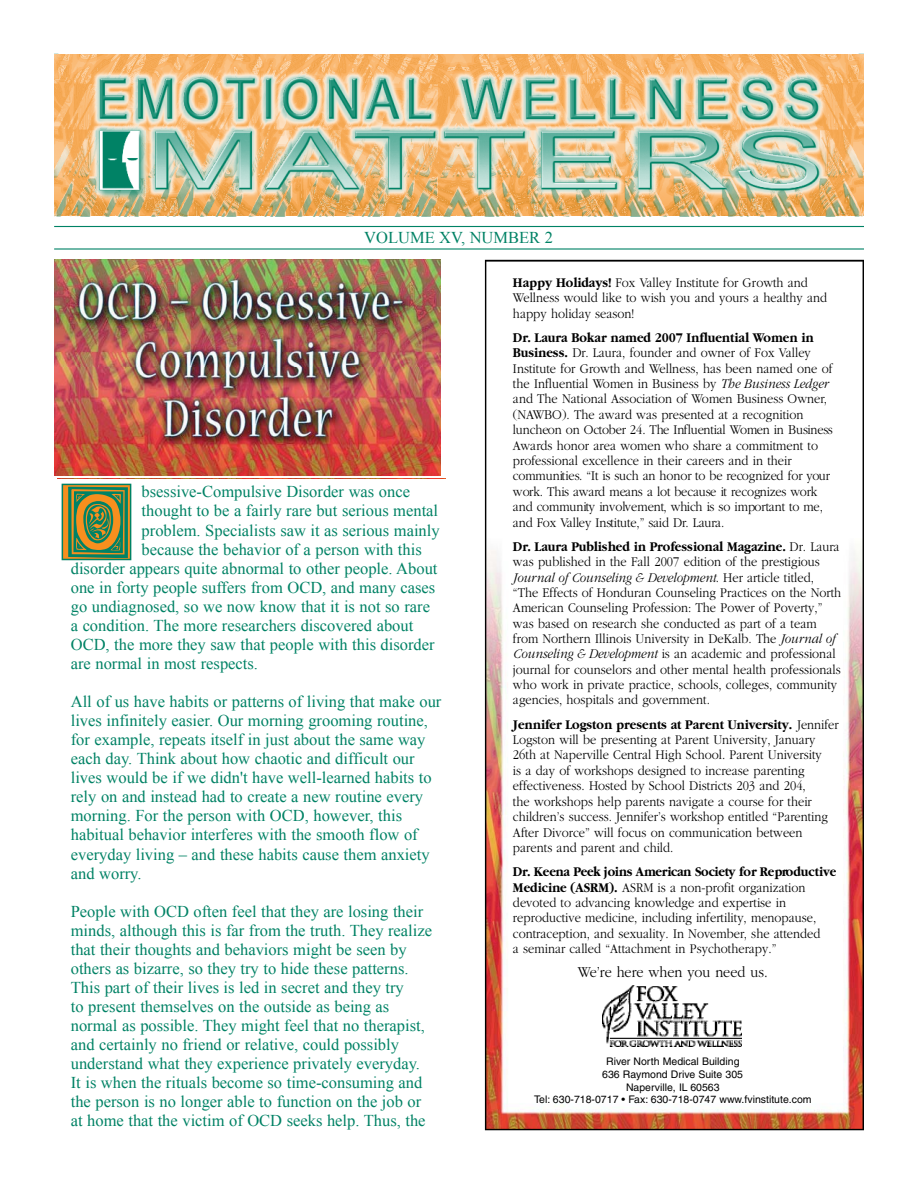
<style>
.page{position:relative;width:918px;height:1188px;background:#fff}
.page>*{position:absolute;margin:0;border:0;box-sizing:border-box;transform-origin:0 0}
.t1{font:85.65px "Tale SC";color:#008265}
.t2{font:16.5px/19px "Times New Roman";color:#008265}
.t3{font:300 15.75px "Garamond";color:#000;scale:.9 1}
.t4{font:300 13.8px/15.5px "Garamond";color:#000;scale:.9 1}
.t5{font:10.5px/12.6px "Helvetica";color:#000;text-align:center}
.s1{font-weight:700}
.s2{font-style:italic}
</style>
<div class="page">
<div style="left:62px;top:484px;width:69px;height:76px;background:#f78f1e"></div>
<div style="left:62px;top:484px;width:69px;height:76px;border:2px solid #008265"></div>
<img style="left:54px;top:53px;width:810px;height:162px">
<hr style="left:54px;top:226px;width:810px;height:1px;background:#008265">
<hr style="left:54px;top:248px;width:810px;height:2px;background:#008265">
<svg style="left:485px;top:260px;width:379px;height:870px"></svg>
<img style="left:54px;top:260px;width:387px;height:216px">
<img style="left:602px;top:986px;width:140px;height:61px">
<p class="t2" style="left:364px;top:228px;width:190px">VOLUME XV, NUMBER 2</p>
<p class="t2" style="left:142px;top:482px;width:270px">bsessive-Compulsive Disorder was once</p>
<p class="t2" style="left:142px;top:501px;width:298px">thought to be a fairly rare but serious mental</p>
<p class="t2" style="left:142px;top:520px;width:300px">problem. Specialists saw it as serious mainly</p>
<p class="t2" style="left:142px;top:539px;width:282px">because the behavior of a person with this</p>
<p class="t2" style="left:71px;top:558px;width:368px">disorder appears quite abnormal to other people. About</p>
<p class="t2" style="left:71px;top:577px;width:366px">one in forty people suffers from OCD, and many cases</p>
<p class="t2" style="left:71px;top:596px;width:361px">go undiagnosed, so we now know that it is not so rare</p>
<p class="t2" style="left:71px;top:616px;width:344px">a condition. The more researchers discovered about</p>
<p class="t2" style="left:71px;top:635px;width:365px">OCD, the more they saw that people with this disorder</p>
<p class="t2" style="left:71px;top:654px;width:189px">are normal in most respects.</p>
<p class="t2" style="left:71px;top:692px;width:372px">All of us have habits or patterns of living that make our lives infinitely easier. Our morning grooming routine, for example, repeats itself in just about the same way each day. Think about how chaotic and difficult our lives would be if we didn't have well-learned habits to rely on and instead had to create a new routine every morning. For the person with OCD, however, this habitual behavior interferes with the smooth flow of everyday living – and these habits cause them anxiety and worry.</p>
<p class="t2" style="left:71px;top:901px;width:363px">People with OCD often feel that they are losing their minds, although this is far from the truth. They realize that their thoughts and behaviors might be seen by others as bizarre, so they try to hide these patterns.<br>This part of their lives is led in secret and they try<br>to present themselves on the outside as being as normal as possible. They might feel that no therapist, and certainly no friend or relative, could possibly understand what they experience privately everyday.<br>It is when the rituals become so time-consuming and the person is no longer able to function on the job or at home that the victim of OCD seeks help. Thus, the</p>
<h1 class="t1" style="left:65px;top:486px;width:67px">O</h1>
<p class="t4" style="left:513px;top:275px;width:350px"><span class="s1">Happy Holidays!</span> Fox Valley Institute for Growth and<br>Wellness would like to wish you and yours a healthy and happy holiday season!</p>
<p class="t4" style="left:513px;top:330px;width:357px"><span class="s1">Dr. Laura Bokar named 2007 Influential Women in Business.</span> Dr. Laura, founder and owner of Fox Valley Institute for Growth and Wellness, has been named one of the Influential Women in Business by <span class="s2">The Business Ledger </span>and The National Association of Women Business Owner, (NAWBO). The award was presented at a recognition luncheon on October 24. The Influential Women in Business Awards honor area women who share a commitment to professional excellence in their careers and in their communities. “It is such an honor to be recognized for your work. This award means a lot because it recognizes work and community involvement, which is so important to me, and Fox Valley Institute,” said Dr. Laura.</p>
<p class="t4" style="left:513px;top:539px;width:366px"><span class="s1">Dr. Laura Published in Professional Magazine.</span> Dr. Laura was published in the Fall 2007 edition of the prestigious <span class="s2">Journal of Counseling &amp; Development</span>. Her article titled, “The Effects of Honduran Counseling Practices on the North American Counseling Profession: The Power of Poverty,” was based on research she conducted as part of a team from Northern Illinois University in DeKalb. The <span class="s2">Journal of Counseling &amp; Development</span> is an academic and professional journal for counselors and other mental health professionals who work in private practice, schools, colleges, community agencies, hospitals and government.</p>
<p class="t4" style="left:513px;top:717px;width:363px"><span class="s1">Jennifer Logston presents at Parent University.</span> Jennifer Logston will be presenting at Parent University, January 26th at Naperville Central High School. Parent University<br>is a day of workshops designed to increase parenting effectiveness. Hosted by School Districts 203 and 204,<br>the workshops help parents navigate a course for their children’s success. Jennifer’s workshop entitled “Parenting After Divorce” will focus on communication between parents and parent and child.</p>
<p class="t4" style="left:513px;top:864px;width:361px"><span class="s1">D r. Keena Peek joins American Society for Repro d u c tiv e Medicine (ASRM).</span> ASRM is a non-profit organization devoted to advancing knowledge and expertise in reproductive medicine, including infertility, menopause, contraception, and sexuality. In November, she attended<br>a seminar called “Attachment in Psychotherapy.”</p>
<p class="t3" style="left:578px;top:963px;width:213px">We’re here when you need us.</p>
<p class="t5" style="left:534px;top:1055px;width:279px">River North Medical Building<br>636 Raymond Drive Suite 305<br>Naperville, IL 60563<br>Tel: 630-718-0717 • Fax: 630-718-0747 www.fvinstitute.com</p>
</div>
